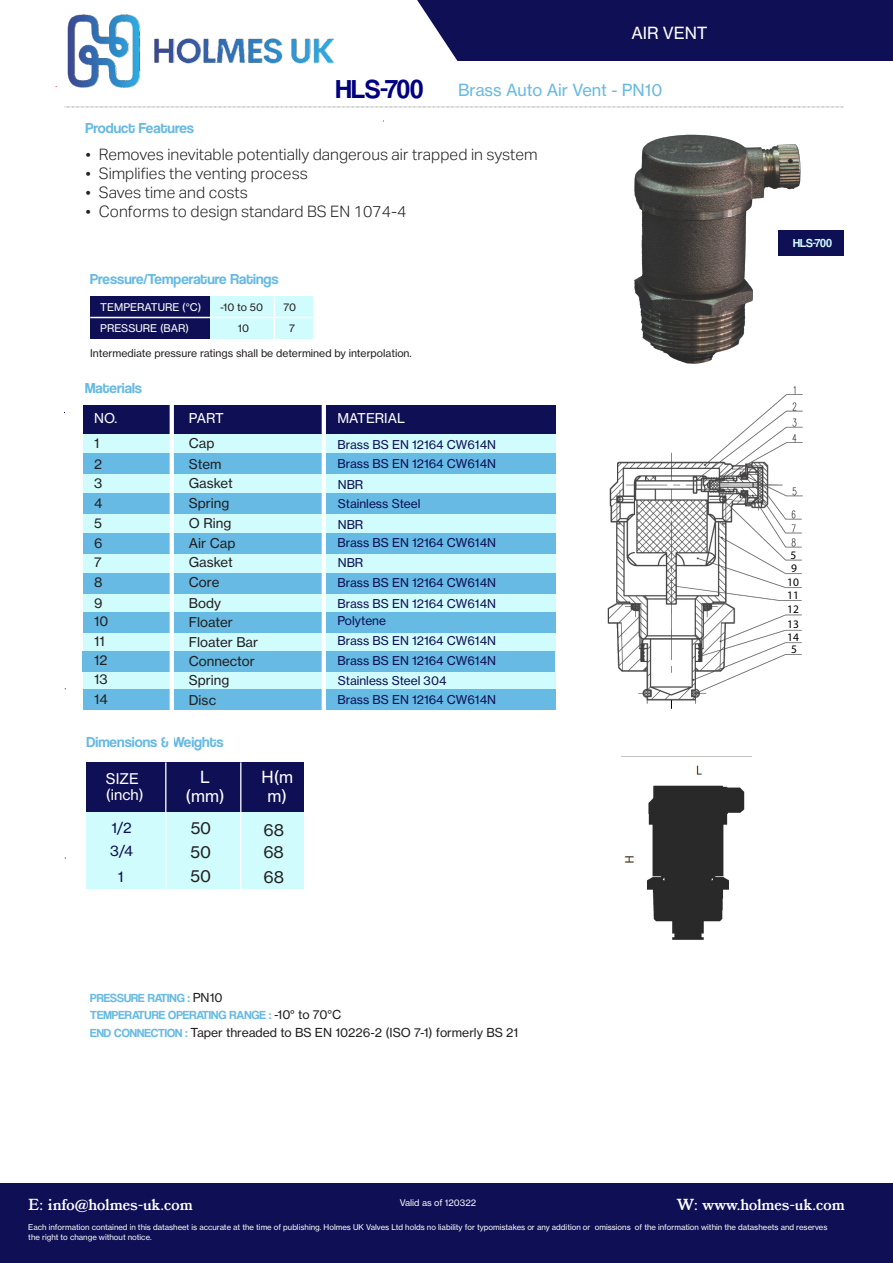
<style>
.page{position:relative;width:893px;height:1263px;background:#fff}
.page>*{position:absolute;margin:0;border:0;box-sizing:border-box;transform-origin:0 0}
.t1{font:27px "Coolvetica Rg";color:#000081}
.t2{font:16.5px "N Haas Grotesk TX Pro 55 Rg";color:#66bae3}
.t3{font:16.5px/18.8px "N Haas Grotesk TX Pro 55 Rg";letter-spacing:-.005em;color:#fff;text-align:center}
.t4{font:16.5px "N Haas Grotesk TX Pro 55 Rg";letter-spacing:-.015em;color:#232020}
.t5{font:300 15.75px "Aktiv Grotesk";color:#232020}
.t6{font:15px "Coolvetica Rg";color:#66bae3}
.t7{font:14.55px/16.8px "N Haas Grotesk TX Pro 55 Rg";color:#fff}
.t8{font:14.55px "N Haas Grotesk TX Pro 55 Rg";color:#0e0f54}
.t9{font:14.4px "Bookman JF Pro";color:#fff}
.t10{font:14.25px "N Haas Grotesk TX Pro 55 Rg";color:#0e0f54}
.t11{font:13.35px/19.4px "N Haas Grotesk TX Pro 55 Rg";color:#232020}
.t12{font:13.35px "N Haas Grotesk TX Pro 55 Rg";color:#fff}
.t13{font:12.15px "N Haas Grotesk TX Pro 55 Rg";color:#232020}
.t14{font:12.15px/17.4px "Coolvetica Rg";color:#66bae3}
.t15{font:12px/19.8px "N Haas Grotesk TX Pro 55 Rg";color:#0e0f54;text-align:justify}
.t16{font:12px "Coolvetica Rg";color:#d1fcfe}
.t17{font:11.55px/14.7px "Myriad Pro";color:#000;text-align:center}
.t18{font:10.5px "N Haas Grotesk TX Pro 55 Rg";color:#232020}
.t19{font:10.5px "N Haas Grotesk TX Pro 55 Rg";color:#fff}
.t20{font:9px "N Haas Grotesk TX Pro 55 Rg";color:#fafafa}
.t21{font:7.8px/9.3px "N Haas Grotesk TX Pro 55 Rg";color:#fff}
.s1{font-family:"Times New Roman";font-weight:400}
.s2{font-family:"N Haas Grotesk TX Pro 55 Rg";color:#232020}
.s3{font-family:"Coolvetica Rg";color:#66bae3}
</style>
<div class="page">
<div style="left:86px;top:812px;width:218px;height:77px;background:#d1fcfe"></div>
<div style="left:86px;top:762px;width:218px;height:50px;background:#0e0f54"></div>
<hr style="left:165px;top:762px;width:1px;height:127px;background:#fff">
<div style="left:90px;top:296px;width:222px;height:43px;background:#d1fcfe"></div>
<div style="left:90px;top:296px;width:119px;height:43px;background:#0e0f54"></div>
<hr style="left:90px;top:317px;width:222px;height:1px;background:#fff">
<hr style="left:274px;top:296px;width:1px;height:44px;background:#fff">
<div style="left:0;top:1184px;width:893px;height:79px;background:#0e0f54"></div>
<div style="left:417px;top:0;width:476px;height:61px;background:#0e0f54"></div>
<img style="left:67px;top:14px;width:268px;height:74px">
<img style="left:64px;top:107px;width:779px;height:1px">
<div style="left:778px;top:231px;width:66px;height:25px;background:#0e0f54"></div>
<img style="left:634px;top:134px;width:177px;height:230px">
<hr style="left:671px;top:678px;width:1px;height:31px;background:#000">
<img style="left:607px;top:386px;width:196px;height:317px">
<div style="left:83px;top:405px;width:473px;height:305px;background:#d1fcfe"></div>
<div style="left:83px;top:406px;width:473px;height:28px;background:#0e0f54"></div>
<div style="left:83px;top:454px;width:473px;height:20px;background:#66bae3"></div>
<div style="left:83px;top:493px;width:473px;height:20px;background:#66bae3"></div>
<div style="left:83px;top:533px;width:473px;height:21px;background:#66bae3"></div>
<div style="left:83px;top:573px;width:473px;height:21px;background:#66bae3"></div>
<div style="left:82px;top:651px;width:473px;height:20px;background:#66bae3"></div>
<div style="left:83px;top:690px;width:473px;height:20px;background:#66bae3"></div>
<div style="left:83px;top:612px;width:473px;height:20px;background:#66bae3"></div>
<hr style="left:170px;top:405px;width:4px;height:344px;background:#fff">
<hr style="left:322px;top:405px;width:4px;height:344px;background:#fff">
<img style="left:621px;top:756px;width:130px;height:184px">
<hr style="left:240px;top:762px;width:1px;height:127px;background:#fff">
<h2 class="t3" style="left:631px;top:24px;width:78px">AIR VENT</h2>
<h1 class="t1" style="left:336px;top:73px;width:89px">HLS-700</h1>
<h2 class="t2" style="left:458px;top:79px;width:206px">Brass Auto Air Vent - PN10</h2>
<h3 class="t6" style="left:85px;top:119px;width:110px">Product Features</h3>
<h3 class="t5" style="left:85px;top:146px;width:454px"><span class="s1">•</span> Removes inevitable potentially dangerous air trapped in system</h3>
<h3 class="t5" style="left:85px;top:165px;width:224px"><span class="s1">•</span> Simplifies the venting process</h3>
<h3 class="t5" style="left:85px;top:183px;width:164px"><span class="s1">•</span> Saves time and costs</h3>
<h3 class="t5" style="left:85px;top:202px;width:323px"><span class="s1">•</span> Conforms to design standard BS EN 1074-4</h3>
<h3 class="t6" style="left:90px;top:270px;width:190px">Pressure/Temperature Ratings</h3>
<h3 class="t19" style="left:100px;top:301px;width:103px">TEMPERATURE (°C)</h3>
<h3 class="t18" style="left:220px;top:301px;width:44px">-10 to 50</h3>
<h3 class="t18" style="left:284px;top:301px;width:14px">70</h3>
<h3 class="t19" style="left:100px;top:321px;width:90px">PRESSURE (BAR)</h3>
<h3 class="t18" style="left:238px;top:321px;width:13px">10</h3>
<h3 class="t18" style="left:289px;top:321px;width:7px">7</h3>
<h3 class="t18" style="left:90px;top:346px;width:323px">Intermediate pressure ratings shall be determined by interpolation.</h3>
<h3 class="t6" style="left:85px;top:379px;width:58px">Materials</h3>
<h3 class="t12" style="left:94px;top:410px;width:25px">NO.</h3>
<h3 class="t12" style="left:189px;top:410px;width:37px">PART</h3>
<h3 class="t12" style="left:337px;top:410px;width:69px">MATERIAL</h3>
<h3 class="t11" style="left:94px;top:434px;width:7px">1</h3>
<h3 class="t11" style="left:189px;top:434px;width:27px">Cap</h3>
<h3 class="t11" style="left:94px;top:455px;width:9px">2</h3>
<h3 class="t11" style="left:189px;top:455px;width:34px">Stem</h3>
<h3 class="t11" style="left:94px;top:473px;width:10px">3</h3>
<h3 class="t11" style="left:189px;top:473px;width:45px">Gasket</h3>
<h3 class="t11" style="left:94px;top:493px;width:10px">4</h3>
<h3 class="t11" style="left:189px;top:493px;width:42px">Spring</h3>
<h3 class="t11" style="left:94px;top:513px;width:9px">5</h3>
<h3 class="t11" style="left:189px;top:513px;width:44px">O Ring</h3>
<h3 class="t11" style="left:94px;top:534px;width:10px">6</h3>
<h3 class="t11" style="left:189px;top:534px;width:48px">Air Cap</h3>
<h3 class="t11" style="left:94px;top:553px;width:9px">7</h3>
<h3 class="t11" style="left:189px;top:553px;width:45px">Gasket</h3>
<h3 class="t11" style="left:94px;top:573px;width:10px">8</h3>
<h3 class="t11" style="left:189px;top:573px;width:32px">Core</h3>
<h3 class="t11" style="left:94px;top:594px;width:10px">9</h3>
<h3 class="t11" style="left:189px;top:594px;width:71px">Body<br>Floater<br>Floater Bar<br>Connector<br>Spring<br>Disc</h3>
<h3 class="t15" style="left:337px;top:434px;width:160px">Brass BS EN 12164 CW614N Brass BS EN 12164 CW614N NBR</h3>
<h3 class="t15" style="left:338px;top:515px;width:27px">NBR</h3>
<h3 class="t15" style="left:338px;top:493px;width:84px">Stainless Steel</h3>
<h3 class="t15" style="left:337px;top:533px;width:160px;text-align:left">Brass BS EN 12164 CW614N<br>NBR<br>Brass BS EN 12164 CW614N</h3>
<h3 class="t15" style="left:337px;top:594px;width:160px;line-height:17.7px">Brass BS EN 12164 CW614N<br>Polytene</h3>
<h3 class="t11" style="left:94px;top:612px;width:16px">10<br>11<br>12<br>13<br>14</h3>
<h3 class="t15" style="left:337px;top:631px;width:160px">Brass BS EN 12164 CW614N Brass BS EN 12164 CW614N Stainless Steel 304</h3>
<h3 class="t15" style="left:337px;top:689px;width:160px">Brass BS EN 12164 CW614N</h3>
<h3 class="t6" style="left:86px;top:733px;width:139px">Dimensions &amp; Weights</h3>
<h3 class="t7" style="left:106px;top:770px;width:39px">SIZE (inch)</h3>
<h3 class="t10" style="left:112px;top:819px;width:22px">1/2</h3>
<h3 class="t8" style="left:118px;top:867px;width:7px">1</h3>
<h3 class="t10" style="left:110px;top:842px;width:24px">3/4</h3>
<h2 class="t3" style="left:261px;top:768px;width:33px">H(m m)</h2>
<h2 class="t3" style="left:186px;top:768px;width:41px">L (mm)</h2>
<h2 class="t4" style="left:191px;top:818px;width:22px">50</h2>
<h2 class="t4" style="left:263px;top:820px;width:22px">68</h2>
<h2 class="t4" style="left:191px;top:841px;width:22px">50</h2>
<h2 class="t4" style="left:263px;top:841px;width:22px">68</h2>
<h2 class="t4" style="left:191px;top:866px;width:22px">50</h2>
<h2 class="t4" style="left:263px;top:867px;width:22px">68</h2>
<h3 class="t14" style="left:90px;top:989px;width:252px">PRESSURE RATING : <span class="s2">PN10<br></span>TEMPERATURE OPERATING RANGE : <span class="s2">-10° to 70°C</span></h3>
<h3 class="t13" style="left:90px;top:1025px;width:430px"><span class="s3">END CONNECTION :</span> Taper threaded to BS EN 10226-2 (ISO 7-1) formerly BS 21</h3>
<h3 class="t16" style="left:793px;top:236px;width:40px">HLS-700</h3>
<h3 class="t17" style="left:791px;top:548px;width:7px">5</h3>
<h3 class="t17" style="left:787px;top:561px;width:13px;line-height:14.2px">9<br>10</h3>
<h3 class="t17" style="left:787px;top:587px;width:13px;text-align:justify">11<br>12<br>13</h3>
<h3 class="t17" style="left:787px;top:629px;width:13px">14</h3>
<h3 class="t17" style="left:791px;top:641px;width:7px">5</h3>
<p class="t20" style="left:400px;top:1197px;width:78px">Valid as of 120322</p>
<h3 class="t9" style="left:28px;top:1197px;width:166px">E: info@holmes-uk.com</h3>
<h3 class="t9" style="left:676px;top:1197px;width:170px">W: www.holmes-uk.com</h3>
<p class="t21" style="left:28px;top:1222px;width:801px">Each information contained in this datasheet is accurate at the time of publishing. Holmes UK Valves Ltd holds no liability for typomistakes or any addition or omissions of the information within the datasheets and reserves the right to change without notice.</p>
</div>
